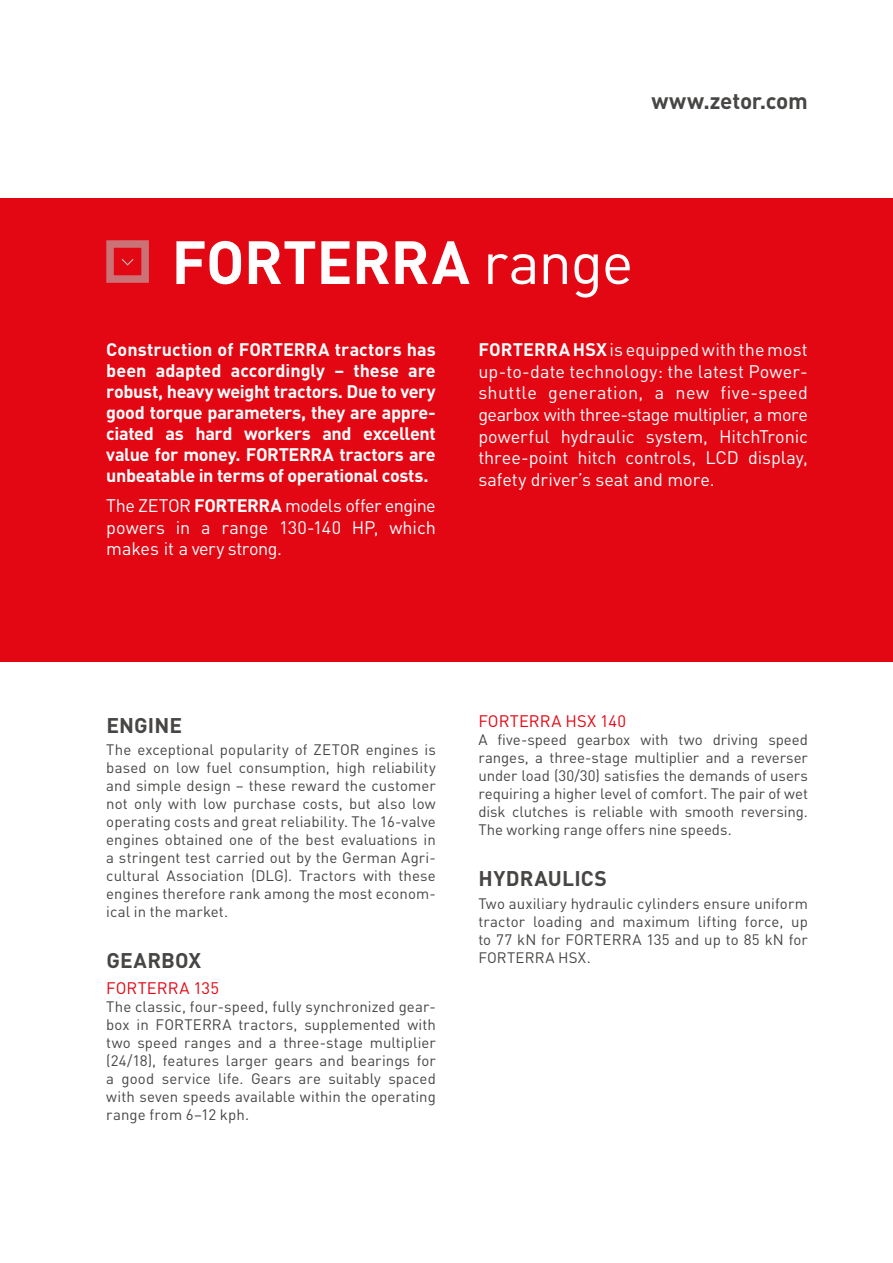
<style>
.page{position:relative;width:893px;height:1263px;background:#fff}
.page>*{position:absolute;margin:0;border:0;box-sizing:border-box;transform-origin:0 0}
.t1{font:700 60px "DIN Pro";letter-spacing:-.01em;color:#fff}
.t2{font:700 22.5px "DIN Pro";letter-spacing:-.015em;color:#474645}
.t3{font:700 21px "DIN Pro";letter-spacing:.01em;color:#474645}
.t4{font:18px/21.6px "DIN Pro";letter-spacing:-.005em;color:#fff;text-align:justify}
.t5{font:700 18px/21px "DIN Pro";letter-spacing:-.02em;color:#fff;text-align:justify}
.t6{font:16.5px "DIN Pro";letter-spacing:.005em;color:#e30613}
.t7{font:15px/18px "DIN Pro";letter-spacing:.005em;color:#474645;text-align:justify}
.s1{font-weight:400}
.s2{font-weight:700}
</style>
<div class="page">
<div style="left:0;top:198px;width:893px;height:463px;background:#e30613"></div>
<svg style="left:121px;top:259px;width:13px;height:7px"></svg>
<h2 class="t2" style="left:651px;top:86px;width:158px">www.zetor.com</h2>
<h1 class="t1" style="left:171px;top:221px;width:463px">FORTERRA <span class="s1">range</span></h1>
<p class="t5" style="left:106px;top:338px;width:331px">Construction of FORTERRA tractors has been adapted accordingly – these are robust, heavy weight tractors. Due to very good torque parameters, they are appre&shy;ciated as hard workers and excellent value for money. FORTERRA tractors are unbeatable in terms of operational costs.</p>
<p class="t4" style="left:106px;top:494px;width:331px">The ZETOR <span class="s2">FORTERRA</span> models offer engine powers in a range 130-140 HP, which makes it a very strong.</p>
<p class="t4" style="left:478px;top:338px;width:331px"><span class="s2">FORTERRA HSX</span> is equipped with the most up-to-date technology: the latest Power&shy;shuttle generation, a new five-speed gearbox with three-stage multiplier, a more powerful hydraulic system, HitchTronic three-point hitch controls, LCD display, safety driver’s seat and more.</p>
<h3 class="t3" style="left:106px;top:711px;width:77px">ENGINE</h3>
<p class="t7" style="left:106px;top:740px;width:331px">The exceptional popularity of ZETOR engines is based on low fuel consumption, high reliability and simple design – these reward the customer not only with low purchase costs, but also low operating costs and great reliability. The 16-valve engines obtained one of the best evaluations in a stringent test carried out by the German Agri&shy;cultural Association (DLG). Tractors with these engines therefore rank among the most econom&shy;ical in the market.</p>
<h3 class="t3" style="left:106px;top:946px;width:96px">GEARBOX</h3>
<p class="t6" style="left:106px;top:976px;width:114px">FORTERRA 135</p>
<p class="t7" style="left:106px;top:996px;width:331px">The classic, four-speed, fully synchronized gear&shy;box in FORTERRA tractors, supplemented with two speed ranges and a three-stage multiplier (24/18), features larger gears and bearings for a good service life. Gears are suitably spaced with seven speeds available within the operating range from 6–12 kph.</p>
<p class="t6" style="left:478px;top:710px;width:149px">FORTERRA HSX 140</p>
<p class="t7" style="left:478px;top:730px;width:331px">A five-speed gearbox with two driving speed ranges, a three-stage multiplier and a reverser under load (30/30) satisfies the demands of users requiring a higher level of comfort. The pair of wet disk clutches is reliable with smooth reversing.<br>The working range offers nine speeds.</p>
<h3 class="t3" style="left:478px;top:864px;width:130px">HYDRAULICS</h3>
<p class="t7" style="left:478px;top:893px;width:331px">Two auxiliary hydraulic cylinders ensure uniform tractor loading and maximum lifting force, up to 77 kN for FORTERRA 135 and up to 85 kN for FORTERRA HSX.</p>
</div>
